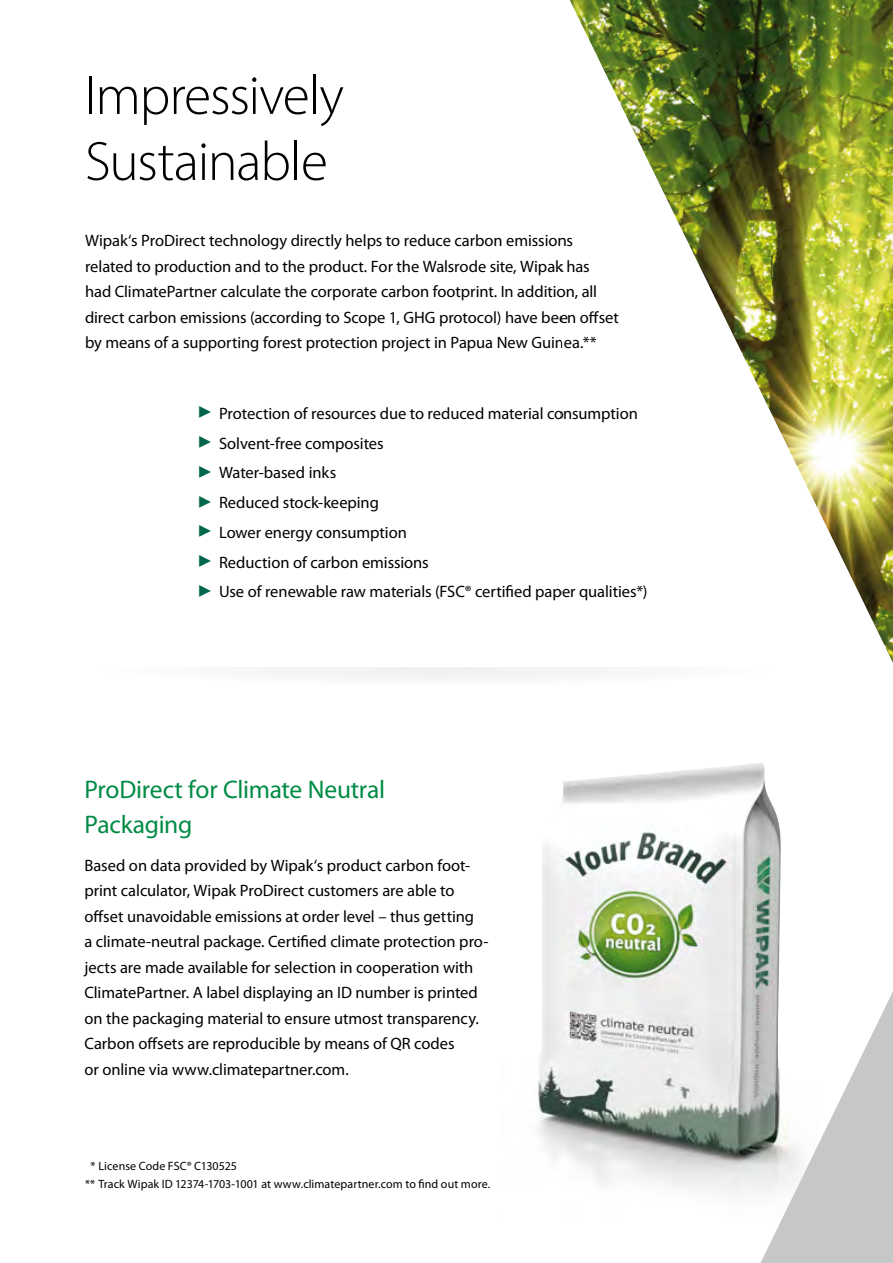
<style>
.page{position:relative;width:893px;height:1263px;background:#fff}
.page>*{position:absolute;margin:0;border:0;box-sizing:border-box;transform-origin:0 0}
.t1{font:300 55.5px/66px "Myriad Pro";letter-spacing:-.025em;color:#000}
.t2{font:25.5px/34.5px "Myriad Pro";letter-spacing:-.01em;color:#008b45}
.t3{font:16.5px/25.5px "Myriad Pro";letter-spacing:-.005em;color:#000}
.t4{font:12px/18px "Myriad Pro";letter-spacing:.005em;color:#000}
.s1{color:#00664c}
</style>
<div class="page">
<img style="left:538px;top:763px;width:243px;height:429px">
<img style="left:569px;top:0;width:324px;height:663px">
<svg style="left:754px;top:950px;width:139px;height:313px"></svg>
<div style="left:282px;top:668px;width:312px;height:10px;background:#f3f3f3"></div>
<h1 class="t1" style="left:85px;top:62px;width:260px">Impressively<br>Sustainable</h1>
<p class="t3" style="left:85px;top:228px;width:535px">Wipak‘s ProDirect technology directly helps to reduce carbon emissions related to production and to the product. For the Walsrode site, Wipak has had ClimatePartner calculate the corporate carbon footprint. In addition, all direct carbon emissions (according to Scope 1, GHG protocol) have been offset by means of a supporting forest protection project in Papua New Guinea.**</p>
<p class="t3" style="left:197px;top:400px;width:442px"><span class="s1">✓</span> Protection of resources due to reduced material consumption</p>
<p class="t3" style="left:197px;top:430px;width:188px"><span class="s1">✓</span> Solvent-free composites</p>
<p class="t3" style="left:197px;top:460px;width:141px"><span class="s1">✓</span> Water-based inks</p>
<p class="t3" style="left:197px;top:490px;width:183px"><span class="s1">✓</span> Reduced stock-keeping</p>
<p class="t3" style="left:197px;top:519px;width:211px"><span class="s1">✓</span> Lower energy consumption</p>
<p class="t3" style="left:197px;top:549px;width:233px"><span class="s1">✓</span> Reduction of carbon emissions</p>
<p class="t3" style="left:197px;top:579px;width:452px"><span class="s1">✓</span> Use of renewable raw materials (FSC® certified paper qualities*)</p>
<h2 class="t2" style="left:85px;top:772px;width:302px">ProDirect for Climate Neutral<br>Packaging</h2>
<p class="t3" style="left:85px;top:852px;width:405px">Based on data provided by Wipak‘s product carbon foot&shy;print calculator, Wipak ProDirect customers are able to offset unavoidable emissions at order level – thus getting<br>a climate-neutral package. Certified climate protection pro&shy;jects are made available for selection in cooperation with ClimatePartner. A label displaying an ID number is printed on the packaging material to ensure utmost transparency.<br>Carbon offsets are reproducible by means of QR codes<br>or online via www.climatepartner.com.</p>
<p class="t4" style="left:85px;top:1157px;width:407px;text-indent:6px">* License Code FSC® C130525<br>** Track Wipak ID 12374-1703-1001 at www.climatepartner.com to find out more.</p>
</div>
